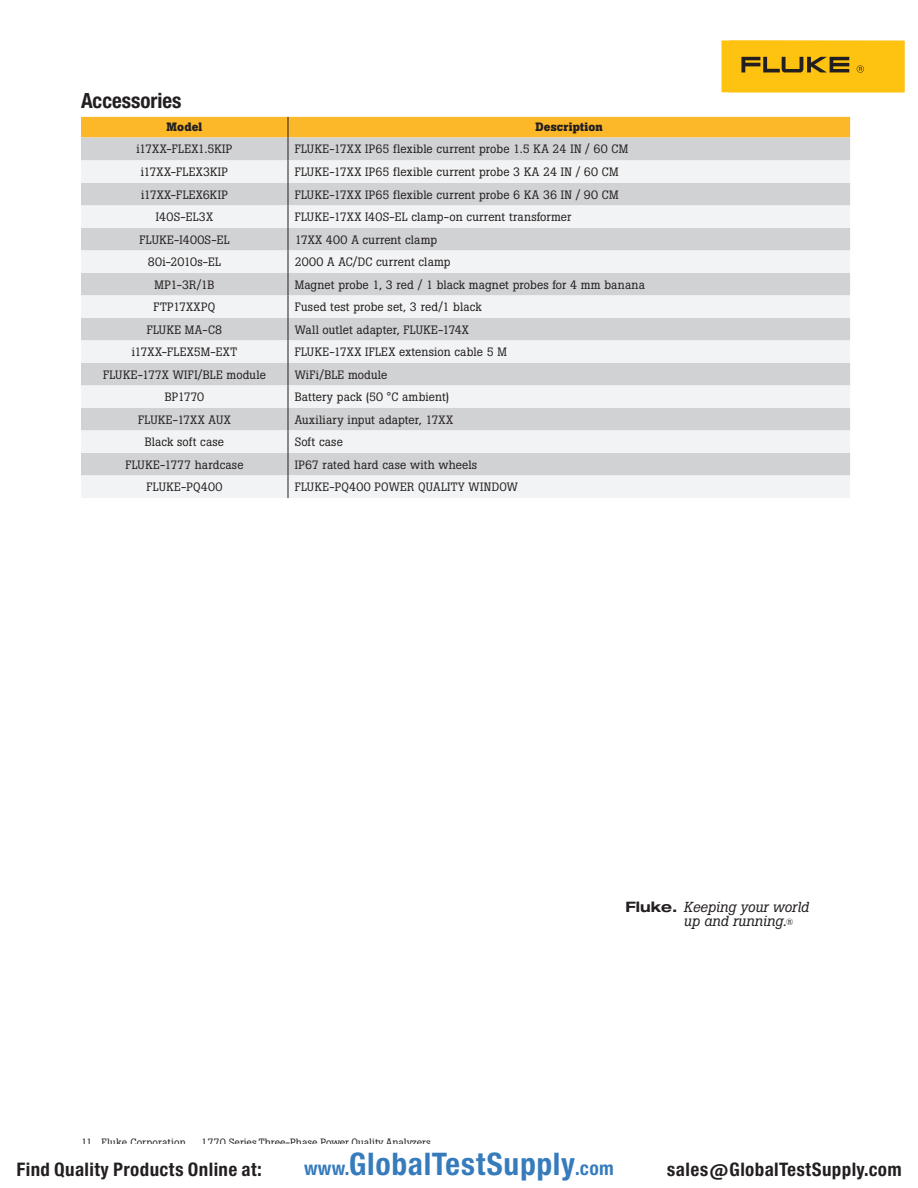
<style>
.page{position:relative;width:918px;height:1188px;background:#fff}
.page>*{position:absolute;margin:0;border:0;box-sizing:border-box;transform-origin:0 0}
.t1{font:29.7px "Europa Gro Nr 2 SBOP Bol Con";letter-spacing:.02em;color:#367bbc}
.t2{font:700 condensed 21px "Helvetica Neue LT Pro";color:#231f20}
.t3{font:17.85px "Europa Gro Nr 2 SBOP Bol Con";letter-spacing:.02em;color:#231f20}
.t4{font:italic 14.4px/14.4px "Boton Pro";color:#231f20}
.t5{font:12px "Boton Pro";letter-spacing:.01em;color:#231f20}
.t6{font:700 12px "Boton Pro";letter-spacing:.015em;color:#231f20}
.t7{font:10.5px "Boton Pro";color:#231f20}
.s1{font-family:"Helvetica Neue LT Std";font-weight:700;font-style:normal;font-stretch:expanded}
.s2{font-style:normal;font-size:9px}
.s3{font-size:18.3px}
</style>
<div class="page">
<div style="left:722px;top:40px;width:182px;height:52px;background:#fec210"></div>
<svg style="left:741px;top:57px;width:123px;height:16px"></svg>
<svg style="left:81px;top:117px;width:769px;height:381px"></svg>
<h2 class="t2" style="left:81px;top:88px;width:102px">Accessories</h2>
<p class="t6" style="left:167px;top:120px;width:37px">Model</p>
<p class="t6" style="left:535px;top:120px;width:69px">Description</p>
<p class="t5" style="left:137px;top:142px;width:97px">i17XX-FLEX1.5KIP</p>
<p class="t5" style="left:295px;top:142px;width:335px">FLUKE-17XX IP65 flexible current probe 1.5 KA 24 IN / 60 CM</p>
<p class="t5" style="left:141px;top:164px;width:89px">i17XX-FLEX3KIP</p>
<p class="t5" style="left:295px;top:164px;width:325px">FLUKE-17XX IP65 flexible current probe 3 KA 24 IN / 60 CM</p>
<p class="t5" style="left:141px;top:187px;width:88px">i17XX-FLEX6KIP</p>
<p class="t5" style="left:295px;top:187px;width:325px">FLUKE-17XX IP65 flexible current probe 6 KA 36 IN / 90 CM</p>
<p class="t5" style="left:156px;top:209px;width:59px">I40S-EL3X</p>
<p class="t5" style="left:295px;top:209px;width:278px">FLUKE-17XX I40S-EL clamp-on current transformer</p>
<p class="t5" style="left:139px;top:232px;width:92px">FLUKE-I400S-EL</p>
<p class="t5" style="left:295px;top:232px;width:144px">17XX 400 A current clamp</p>
<p class="t5" style="left:148px;top:254px;width:75px">80i-2010s-EL</p>
<p class="t5" style="left:295px;top:254px;width:157px">2000 A AC/DC current clamp</p>
<p class="t5" style="left:155px;top:277px;width:61px">MP1-3R/1B</p>
<p class="t5" style="left:295px;top:277px;width:352px">Magnet probe 1, 3 red / 1 black magnet probes for 4 mm banana</p>
<p class="t5" style="left:154px;top:299px;width:63px">FTP17XXPQ</p>
<p class="t5" style="left:295px;top:299px;width:188px">Fused test probe set, 3 red/1 black</p>
<p class="t5" style="left:147px;top:322px;width:77px">FLUKE MA-C8</p>
<p class="t5" style="left:295px;top:322px;width:176px">Wall outlet adapter, FLUKE-174X</p>
<p class="t5" style="left:132px;top:344px;width:107px">i17XX-FLEX5M-EXT</p>
<p class="t5" style="left:295px;top:344px;width:214px">FLUKE-17XX IFLEX extension cable 5 M</p>
<p class="t5" style="left:103px;top:367px;width:164px">FLUKE-177X WIFI/BLE module</p>
<p class="t5" style="left:295px;top:367px;width:94px">WiFi/BLE module</p>
<p class="t5" style="left:165px;top:389px;width:41px">BP1770</p>
<p class="t5" style="left:295px;top:389px;width:156px">Battery pack (50 °C ambient)</p>
<p class="t5" style="left:138px;top:412px;width:94px">FLUKE-17XX AUX</p>
<p class="t5" style="left:295px;top:412px;width:160px">Auxiliary input adapter, 17XX</p>
<p class="t5" style="left:145px;top:434px;width:81px">Black soft case</p>
<p class="t5" style="left:295px;top:434px;width:50px">Soft case</p>
<p class="t5" style="left:125px;top:457px;width:120px">FLUKE-1777 hardcase</p>
<p class="t5" style="left:295px;top:457px;width:184px">IP67 rated hard case with wheels</p>
<p class="t5" style="left:146px;top:479px;width:78px">FLUKE-PQ400</p>
<p class="t5" style="left:295px;top:479px;width:225px">FLUKE-PQ400 POWER QUALITY WINDOW</p>
<p class="t7" style="left:81px;top:1136px;width:106px">11 Fluke Corporation</p>
<p class="t7" style="left:201px;top:1136px;width:231px">1770 Series Three-Phase Power Quality Analyzers</p>
<p class="t4" style="left:684px;top:899px;width:127px;text-indent:-58px"><span class="s1">Fluke.</span> Keeping your world up and running.<span class="s2">®</span></p>
<h3 class="t3" style="left:16px;top:1159px;width:247px">Find Quality Products Online at:</h3>
<h1 class="t1" style="left:304px;top:1147px;width:311px"><span class="s3">www.</span>GlobalTestSupply<span class="s3">.com</span></h1>
<h3 class="t3" style="left:667px;top:1159px;width:236px">sales@GlobalTestSupply.com</h3>
</div>
